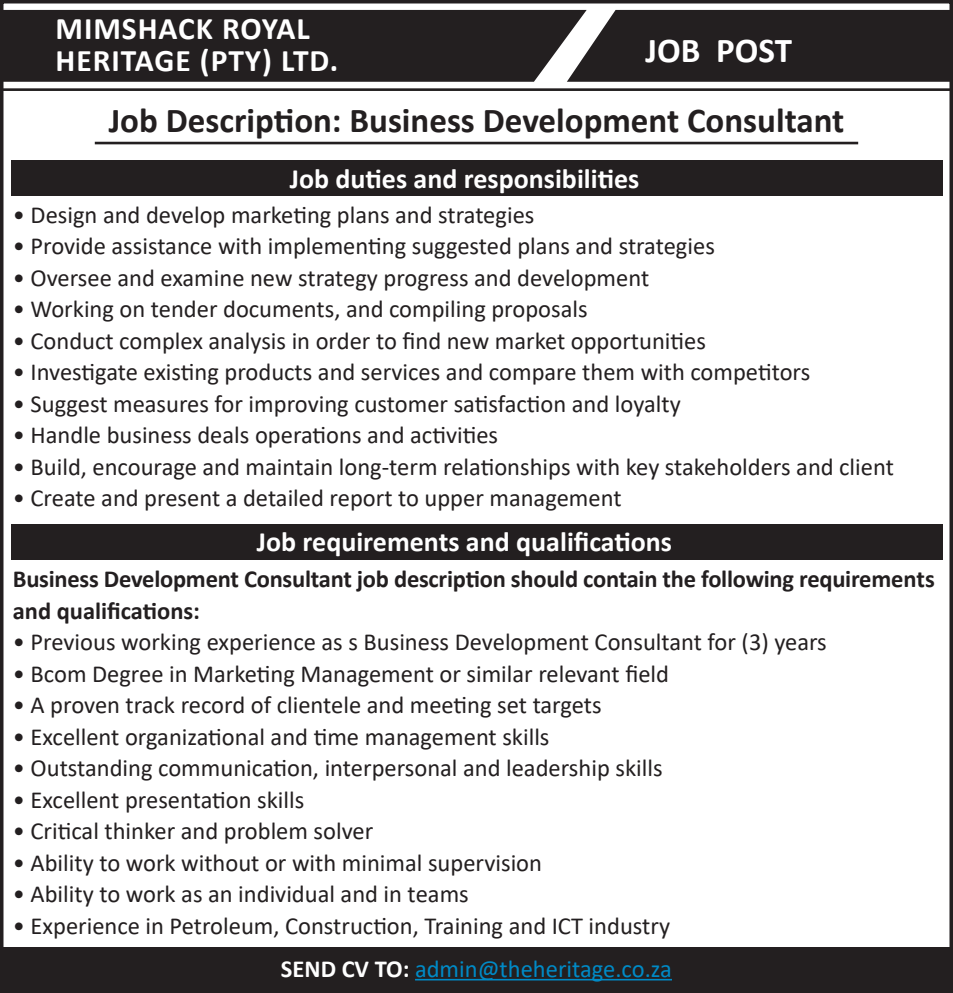
<style>
.page{position:relative;width:953px;height:993px;background:#fff}
.page>*{position:absolute;margin:0;border:0;box-sizing:border-box;transform-origin:0 0}
.t1{font:700 35px "Calibri";color:#231f20}
.t2{font:700 35px "Calibri";color:#fff}
.t3{font:700 31.5px "Calibri";letter-spacing:.03em;color:#fff}
.t4{font:700 28px "Calibri";color:#fff}
.t5{font:24.5px "Calibri";color:#231f20}
.t6{font:700 24.5px/31.5px "Calibri";letter-spacing:-.01em;color:#231f20}
.t7{font:24.5px "Calibri";color:#008ac6}
.s1{font-weight:700;color:#fff}
</style>
<div class="page">
<div style="left:2px;top:946px;width:949px;height:44px;background:#231f20"></div>
<div style="left:5px;top:10px;width:562px;height:72px;background:#231f20"></div>
<div style="left:11px;top:524px;width:932px;height:35px;background:#231f20"></div>
<div style="left:11px;top:160px;width:932px;height:35px;background:#231f20"></div>
<svg style="left:567px;top:10px;width:380px;height:72px;background:#2f2b2c"></svg>
<hr style="left:415px;top:978px;width:257px;height:2px;background:#008ac6">
<div style="left:0;top:0;width:952px;height:992px;border:4px solid #231f20"></div>
<hr style="left:95px;top:142px;width:763px;height:2px;background:#231f20">
<hr style="left:3px;top:88px;width:948px;height:3px;background:#231f20">
<p class="t3" style="left:56px;top:7px;width:256px">MIMSHACK ROYAL</p>
<p class="t3" style="left:56px;top:38px;width:284px">HERITAGE (PTY) LTD.</p>
<p class="t2" style="left:645px;top:25px;width:148px">JOB POST</p>
<p class="t1" style="left:109px;top:96px;width:737px">Job Description: Business Development Consultant</p>
<p class="t4" style="left:290px;top:159px;width:351px">Job duties and responsibilities</p>
<p class="t5" style="left:13px;top:197px;width:523px">• Design and develop marketing plans and strategies</p>
<p class="t5" style="left:13px;top:229px;width:703px">• Provide assistance with implementing suggested plans and strategies</p>
<p class="t5" style="left:13px;top:260px;width:638px">• Oversee and examine new strategy progress and development</p>
<p class="t5" style="left:13px;top:292px;width:576px">• Working on tender documents, and compiling proposals</p>
<p class="t5" style="left:13px;top:323px;width:694px">• Conduct complex analysis in order to find new market opportunities</p>
<p class="t5" style="left:13px;top:355px;width:799px">• Investigate existing products and services and compare them with competitors</p>
<p class="t5" style="left:13px;top:386px;width:669px">• Suggest measures for improving customer satisfaction and loyalty</p>
<p class="t5" style="left:13px;top:418px;width:487px">• Handle business deals operations and activities</p>
<p class="t5" style="left:13px;top:449px;width:882px">• Build, encourage and maintain long-term relationships with key stakeholders and client</p>
<p class="t5" style="left:13px;top:481px;width:610px">• Create and present a detailed report to upper management</p>
<p class="t4" style="left:257px;top:521px;width:417px">Job requirements and qualifications</p>
<p class="t6" style="left:13px;top:562px;width:923px">Business Development Consultant job description should contain the following requirements and qualifications:</p>
<p class="t5" style="left:13px;top:624px;width:815px">• Previous working experience as s Business Development Consultant for (3) years</p>
<p class="t5" style="left:13px;top:656px;width:657px">• Bcom Degree in Marketing Management or similar relevant field</p>
<p class="t5" style="left:13px;top:687px;width:590px">• A proven track record of clientele and meeting set targets</p>
<p class="t5" style="left:13px;top:719px;width:538px">• Excellent organizational and time management skills</p>
<p class="t5" style="left:13px;top:750px;width:651px">• Outstanding communication, interpersonal and leadership skills</p>
<p class="t5" style="left:13px;top:782px;width:293px">• Excellent presentation skills</p>
<p class="t5" style="left:13px;top:813px;width:362px">• Critical thinker and problem solver</p>
<p class="t5" style="left:13px;top:845px;width:530px">• Ability to work without or with minimal supervision</p>
<p class="t5" style="left:13px;top:876px;width:457px">• Ability to work as an individual and in teams</p>
<p class="t5" style="left:13px;top:908px;width:658px">• Experience in Petroleum, Construction, Training and ICT industry</p>
<p class="t7" style="left:281px;top:951px;width:392px"><span class="s1">SEND CV TO:</span> admin@theheritage.co.za</p>
</div>
